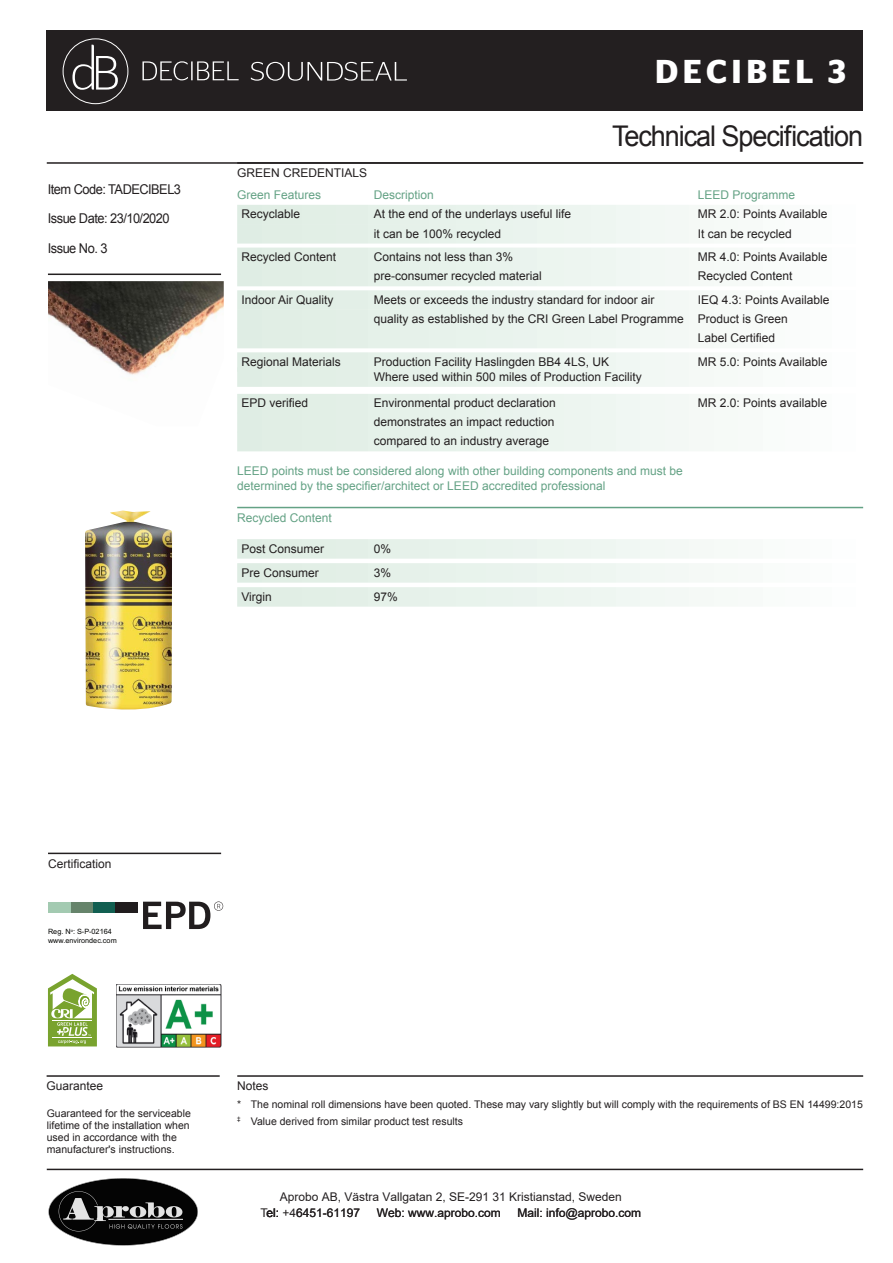
<style>
.page{position:relative;width:893px;height:1263px;background:#fff}
.page>*{position:absolute;margin:0;border:0;box-sizing:border-box;transform-origin:0 0}
.t1{font:600 33px "Stag Sans";letter-spacing:.14em;color:#fff}
.t2{font:28.5px "Arial";letter-spacing:-.04em;color:#231f20;scale:.95 1}
.t3{font:13.5px/28.5px "Arial";letter-spacing:-.04em;color:#231f20;scale:.95 1}
.t4{font:12px/19px "Arial";color:#231f20}
.t5{font:12px/15px "Arial";color:#64a285}
.t6{font:12px "Arial";color:#231f20}
.t7{font:10.5px/12px "Arial";color:#231f20}
.t8{font:7.2px/8.7px "Arial";color:#040503}
.s1{font-style:inherit}
</style>
<div class="page">
<hr style="left:48px;top:853px;width:173px;height:1px;background:#231f20">
<hr style="left:47px;top:1075px;width:173px;height:2px;background:#231f20">
<hr style="left:237px;top:1075px;width:626px;height:2px;background:#231f20">
<hr style="left:47px;top:162px;width:816px;height:2px;background:#231f20">
<hr style="left:47px;top:1169px;width:816px;height:1px;background:#231f20">
<hr style="left:48px;top:274px;width:173px;height:1px;background:#231f20">
<div style="left:47px;top:31px;width:816px;height:80px;background:#231f20"></div>
<svg style="left:72px;top:45px;width:46px;height:45px"></svg>
<div style="left:63px;top:38px;width:65px;height:66px;border:1px solid #fff;border-radius:50%"></div>
<svg style="left:251px;top:62px;width:156px;height:19px"></svg>
<svg style="left:142px;top:61px;width:97px;height:19px"></svg>
<img style="left:85px;top:510px;width:87px;height:200px">
<img style="left:48px;top:281px;width:176px;height:94px">
<img style="left:116px;top:984px;width:105px;height:63px">
<svg style="left:48px;top:974px;width:49px;height:72px"></svg>
<hr style="left:53px;top:1020px;width:39px;height:1px;background:#fff">
<hr style="left:53px;top:1037px;width:39px;height:1px;background:#fff">
<div style="left:93px;top:902px;width:22px;height:11px;background:#125f51"></div>
<div style="left:70px;top:902px;width:23px;height:11px;background:#66846b"></div>
<div style="left:48px;top:902px;width:23px;height:11px;background:#a3cab1"></div>
<div style="left:115px;top:902px;width:22px;height:11px;background:#211d1e"></div>
<svg style="left:143px;top:901px;width:80px;height:28px"></svg>
<div style="left:237px;top:205px;width:626px;height:19px;background:linear-gradient(to right,#ddece2,#fcfefd)"></div>
<div style="left:237px;top:224px;width:626px;height:20px;background:linear-gradient(to right,#ddece2,#fcfefd)"></div>
<div style="left:237px;top:248px;width:626px;height:19px;background:linear-gradient(to right,#ddece2,#fcfefd)"></div>
<div style="left:237px;top:267px;width:626px;height:19px;background:linear-gradient(to right,#ddece2,#fcfefd)"></div>
<div style="left:237px;top:290px;width:626px;height:20px;background:linear-gradient(to right,#ddece2,#fcfefd)"></div>
<div style="left:237px;top:310px;width:626px;height:19px;background:linear-gradient(to right,#ddece2,#fcfefd)"></div>
<div style="left:237px;top:329px;width:626px;height:19px;background:linear-gradient(to right,#ddece2,#fcfefd)"></div>
<div style="left:237px;top:352px;width:626px;height:20px;background:linear-gradient(to right,#ddece2,#fcfefd)"></div>
<div style="left:237px;top:367px;width:626px;height:20px;background:linear-gradient(to right,#ddece2,#fcfefd)"></div>
<div style="left:237px;top:394px;width:626px;height:19px;background:linear-gradient(to right,#ddece2,#fcfefd)"></div>
<div style="left:237px;top:413px;width:626px;height:19px;background:linear-gradient(to right,#ddece2,#fcfefd)"></div>
<div style="left:237px;top:432px;width:626px;height:19px;background:linear-gradient(to right,#ddece2,#fcfefd)"></div>
<hr style="left:237px;top:507px;width:626px;height:1px;background:#64a285">
<div style="left:237px;top:539px;width:626px;height:20px;background:linear-gradient(to right,#ddece2,#fcfefd)"></div>
<div style="left:237px;top:563px;width:626px;height:20px;background:linear-gradient(to right,#ddece2,#fcfefd)"></div>
<div style="left:237px;top:587px;width:626px;height:20px;background:linear-gradient(to right,#ddece2,#fcfefd)"></div>
<img style="left:48px;top:1178px;width:150px;height:68px">
<h1 class="t1" style="left:655px;top:52px;width:192px">DECIBEL 3</h1>
<p class="t3" style="left:48px;top:176px;width:142px">Item Code: TADECIBEL3<br>Issue Date: 23/10/2020</p>
<p class="t3" style="left:48px;top:234px;width:64px">Issue No. 3</p>
<h2 class="t2" style="left:612px;top:118px;width:266px">Technical Specification</h2>
<p class="t4" style="left:237px;top:164px;width:132px">GREEN CREDENTIALS</p>
<p class="t5" style="left:237px;top:187px;width:86px">Green Features</p>
<p class="t5" style="left:374px;top:187px;width:62px">Description</p>
<p class="t5" style="left:698px;top:187px;width:99px">LEED Programme</p>
<p class="t4" style="left:241px;top:205px;width:60px">Recyclable</p>
<p class="t4" style="left:374px;top:205px;width:199px">At the end of the underlays useful life</p>
<p class="t4" style="left:698px;top:205px;width:131px">MR 2.0: Points Available</p>
<p class="t4" style="left:374px;top:224px;width:129px">it can be 100% recycled</p>
<p class="t4" style="left:698px;top:224px;width:96px">It can be recycled</p>
<p class="t4" style="left:241px;top:247px;width:96px">Recycled Content</p>
<p class="t4" style="left:374px;top:247px;width:141px">Contains not less than 3%</p>
<p class="t4" style="left:698px;top:247px;width:131px">MR 4.0: Points Available</p>
<p class="t4" style="left:374px;top:267px;width:170px">pre-consumer recycled material</p>
<p class="t4" style="left:698px;top:267px;width:96px">Recycled Content</p>
<p class="t4" style="left:241px;top:290px;width:94px">Indoor Air Quality</p>
<p class="t4" style="left:374px;top:290px;width:282px">Meets or exceeds the industry standard for indoor air</p>
<p class="t4" style="left:698px;top:290px;width:133px">IEQ 4.3: Points Available</p>
<p class="t4" style="left:374px;top:309px;width:416px">quality as established by the CRI Green Label Programme Product is Green</p>
<p class="t4" style="left:698px;top:329px;width:79px">Label Certified</p>
<p class="t4" style="left:241px;top:352px;width:101px">Regional Materials</p>
<p class="t4" style="left:374px;top:352px;width:237px">Production Facility Haslingden BB4 4LS, UK</p>
<p class="t4" style="left:698px;top:352px;width:131px">MR 5.0: Points Available</p>
<p class="t4" style="left:374px;top:367px;width:270px">Where used within 500 miles of Production Facility</p>
<p class="t4" style="left:241px;top:394px;width:68px">EPD verified</p>
<p class="t4" style="left:374px;top:394px;width:184px">Environmental product declaration</p>
<p class="t4" style="left:698px;top:394px;width:131px">MR 2.0: Points available</p>
<p class="t4" style="left:374px;top:413px;width:182px">demonstrates an impact reduction compared to an industry average</p>
<p class="t5" style="left:237px;top:463px;width:447px">LEED points must be considered along with other building components and must be determined by the specifier/architect or LEED accredited professional</p>
<p class="t5" style="left:237px;top:510px;width:96px">Recycled Content</p>
<p class="t4" style="left:241px;top:539px;width:84px">Post Consumer</p>
<p class="t4" style="left:374px;top:539px;width:19px">0%</p>
<p class="t4" style="left:241px;top:563px;width:79px">Pre Consumer</p>
<p class="t4" style="left:374px;top:563px;width:19px">3%</p>
<p class="t4" style="left:241px;top:587px;width:32px">Virgin</p>
<p class="t4" style="left:374px;top:587px;width:26px">97%</p>
<p class="t4" style="left:48px;top:854px;width:65px">Certification</p>
<p class="t8" style="left:48px;top:927px;width:70px">Reg. N<sup>o</sup>: S-P-02164 www.environdec.com</p>
<p class="t4" style="left:47px;top:1077px;width:58px">Guarantee</p>
<p class="t4" style="left:237px;top:1077px;width:33px">Notes</p>
<p class="t7" style="left:47px;top:1107px;width:146px">Guaranteed for the serviceable lifetime of the installation when used in accordance with the manufacturer's instructions.</p>
<p class="t7" style="left:237px;top:1097px;width:627px;line-height:16.2px">* The nominal roll dimensions have been quoted. These may vary slightly but will comply with the requirements of BS EN 14499:2015 <sup>‡</sup> Value derived from similar product test results</p>
<p class="t4" style="left:260px;top:1188px;width:363px;line-height:16.5px;text-indent:19px"><span class="s1">Aprobo AB,</span> Västra Vallgatan 2, SE-291 31 Kristianstad, Sweden<br>Tel: +4<span class="s1">6451-61197</span></p>
<p class="t6" style="left:377px;top:1205px;width:126px"><span class="s1">Web:</span> www.aprobo.com</p>
<p class="t6" style="left:518px;top:1205px;width:125px">Mail: info@aprobo.com</p>
</div>
